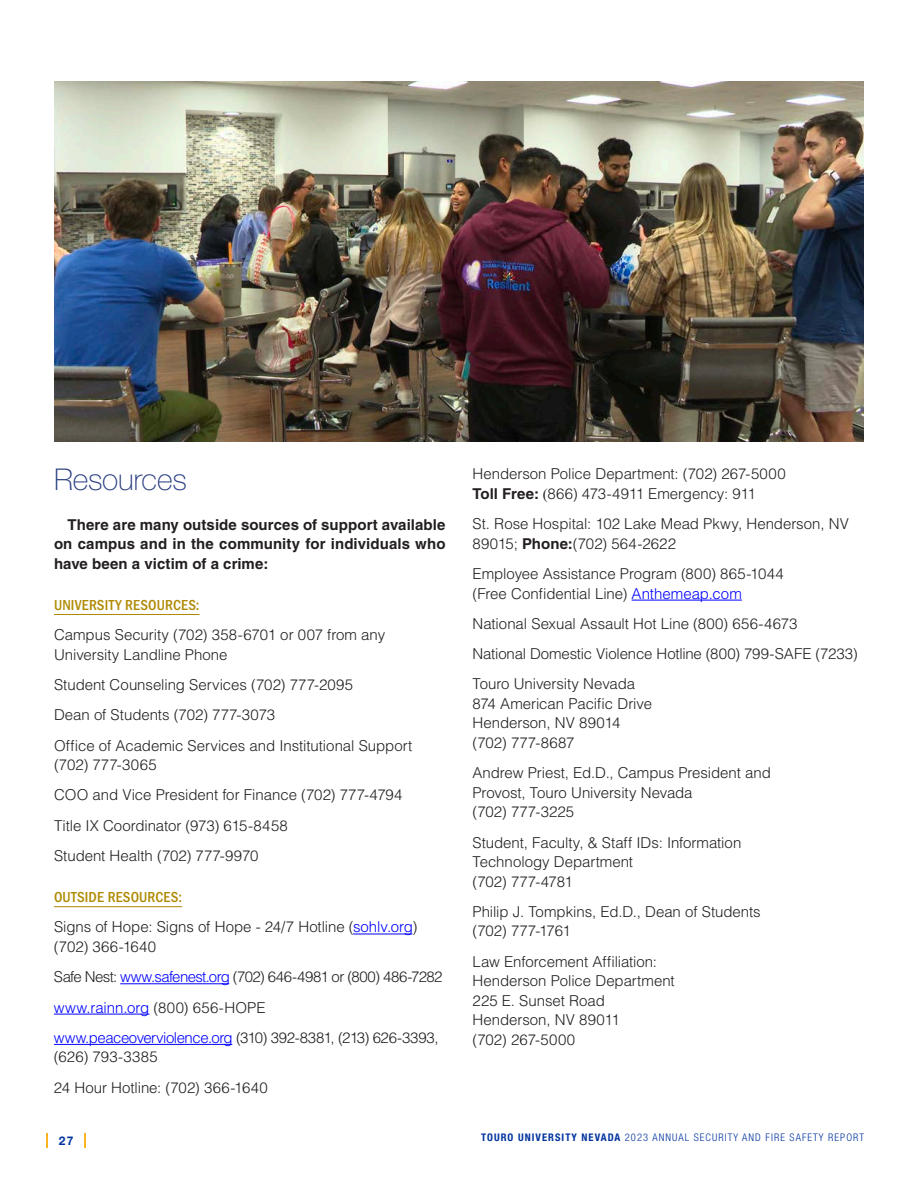
<style>
.page{position:relative;width:918px;height:1188px;background:#fff}
.page>*{position:absolute;margin:0;border:0;box-sizing:border-box;transform-origin:0 0}
.t1{font:100 30px "Helvetica Neue LT Std";letter-spacing:-.005em;color:#253b80}
.t2{font:300 15px/19.5px "Helvetica LT Std";letter-spacing:-.005em;color:#231f20}
.t3{font:700 15px/19.5px "Helvetica LT Std";letter-spacing:.005em;color:#231f20;text-align:justify}
.t4{font:300 15px/19.5px "Helvetica LT Std";letter-spacing:-.025em;color:#231f20}
.t5{font:300 15px "Helvetica LT Std";letter-spacing:-.035em;color:#231f20}
.t6{font:500 condensed 15px "ITC Franklin Gothic Std";letter-spacing:.01em;color:#af8a03}
.t7{font:300 15px "Helvetica LT Std";letter-spacing:.01em;color:#00f}
.t8{font:700 12px "Helvetica Neue LT Std";color:#0033a0}
.t9{font:300 condensed 10.5px "Helvetica Neue LT Std";letter-spacing:.1em;color:#0033a0}
.s1{color:#00f}
.s2{color:#231f20}
.s3{font-weight:700}
.s4{font-family:"Times New Roman";font-weight:400}
</style>
<div class="page">
<svg style="left:46px;top:1133px;width:2px;height:14px"></svg>
<svg style="left:84px;top:1133px;width:2px;height:14px"></svg>
<hr style="left:54px;top:614px;width:146px;height:1px;background:#af8a03">
<hr style="left:54px;top:906px;width:128px;height:1px;background:#af8a03">
<hr style="left:353px;top:934px;width:59px;height:1px;background:#00f">
<hr style="left:120px;top:983px;width:109px;height:1px;background:#00f">
<hr style="left:54px;top:1014px;width:95px;height:1px;background:#00f">
<hr style="left:54px;top:1044px;width:178px;height:1px;background:#00f">
<hr style="left:632px;top:600px;width:110px;height:1px;background:#00f">
<img style="left:54px;top:81px;width:810px;height:361px">
<h1 class="t1" style="left:54px;top:462px;width:134px">Resources</h1>
<h2 class="t3" style="left:54px;top:515px;width:393px;text-indent:14px">There are many outside sources of support available on campus and in the community for individuals who have been a victim of a crime:</h2>
<h3 class="t6" style="left:54px;top:597px;width:147px">UNIVERSITY RESOURCES:</h3>
<p class="t2" style="left:54px;top:625px;width:333px">Campus Security (702) 358-6701 or 007 from any<br>University Landline Phone</p>
<p class="t2" style="left:54px;top:675px;width:301px">Student Counseling Services (702) 777-2095</p>
<p class="t2" style="left:54px;top:705px;width:223px">Dean of Students (702) 777-3073</p>
<p class="t2" style="left:54px;top:735px;width:360px">Office of Academic Services and Institutional Support (702) 777-3065</p>
<p class="t2" style="left:54px;top:785px;width:350px">COO and Vice President for Finance (702) 777-4794</p>
<p class="t2" style="left:54px;top:816px;width:235px">Title IX Coordinator (973) 615-8458</p>
<p class="t2" style="left:54px;top:846px;width:206px">Student Health (702) 777-9970</p>
<h3 class="t6" style="left:54px;top:889px;width:130px">OUTSIDE RESOURCES:</h3>
<p class="t2" style="left:54px;top:917px;width:365px">Signs of Hope: Signs of Hope - 24/7 Hotline (<span class="s1">sohlv.org</span>) (702) 366-1640</p>
<p class="t5" style="left:54px;top:968px;width:390px">Safe Nest: <span class="s1">www.safenest.org</span> (702) 646-4981 or (800) 486-7282</p>
<p class="t7" style="left:54px;top:998px;width:213px">www.rainn.org <span class="s2">(800) 656-HOPE</span></p>
<p class="t4" style="left:54px;top:1028px;width:386px"><span class="s1">www.peaceoverviolence.org</span> (310) 392-8381, (213) 626-3393, (626) 793-3385</p>
<p class="t2" style="left:54px;top:1077px;width:215px">24 Hour Hotline: (702) 366-1640</p>
<p class="t2" style="left:472px;top:464px;width:315px">Henderson Police Department: (702) 267-5000<br><span class="s3">Toll Free:</span> <span class="s4">(</span>866) 473-4911 Emergency: 911</p>
<p class="t2" style="left:472px;top:514px;width:378px">St. Rose Hospital: 102 Lake Mead Pkwy, Henderson, NV<br>89015; <span class="s3">Phone:</span>(702) 564-2622</p>
<p class="t2" style="left:472px;top:564px;width:313px">Employee Assistance Program (800) 865-1044 (Free Confidential Line) <span class="s1">Anthemeap.com</span></p>
<p class="t2" style="left:472px;top:614px;width:327px">National Sexual Assault Hot Line (800) 656-4673</p>
<p class="t2" style="left:472px;top:644px;width:387px">National Domestic Violence Hotline (800) 799-SAFE (7233)</p>
<p class="t2" style="left:472px;top:674px;width:181px">Touro University Nevada<br>874 American Pacific Drive<br>Henderson, NV 89014 (702) 777-8687</p>
<p class="t2" style="left:472px;top:763px;width:300px">Andrew Priest, Ed.D., Campus President and<br>Provost, Touro University Nevada<br>(702) 777-3225</p>
<p class="t2" style="left:472px;top:832px;width:270px">Student, Faculty, &amp; Staff IDs: Information<br>Technology Department<br>(702) 777-4781</p>
<p class="t2" style="left:472px;top:902px;width:290px">Philip J. Tompkins, Ed.D., Dean of Students (702) 777-1761</p>
<p class="t2" style="left:472px;top:951px;width:204px">Law Enforcement Affiliation:<br>Henderson Police Department<br>225 E. Sunset Road<br>Henderson, NV 89011<br>(702) 267-5000</p>
<p class="t8" style="left:59px;top:1133px;width:16px">27</p>
<p class="t9" style="left:481px;top:1132px;width:384px"><span class="s3">TOURO UNIVERSITY NEVADA</span> 2023 ANNUAL SECURITY AND FIRE SAFETY REPORT</p>
</div>
